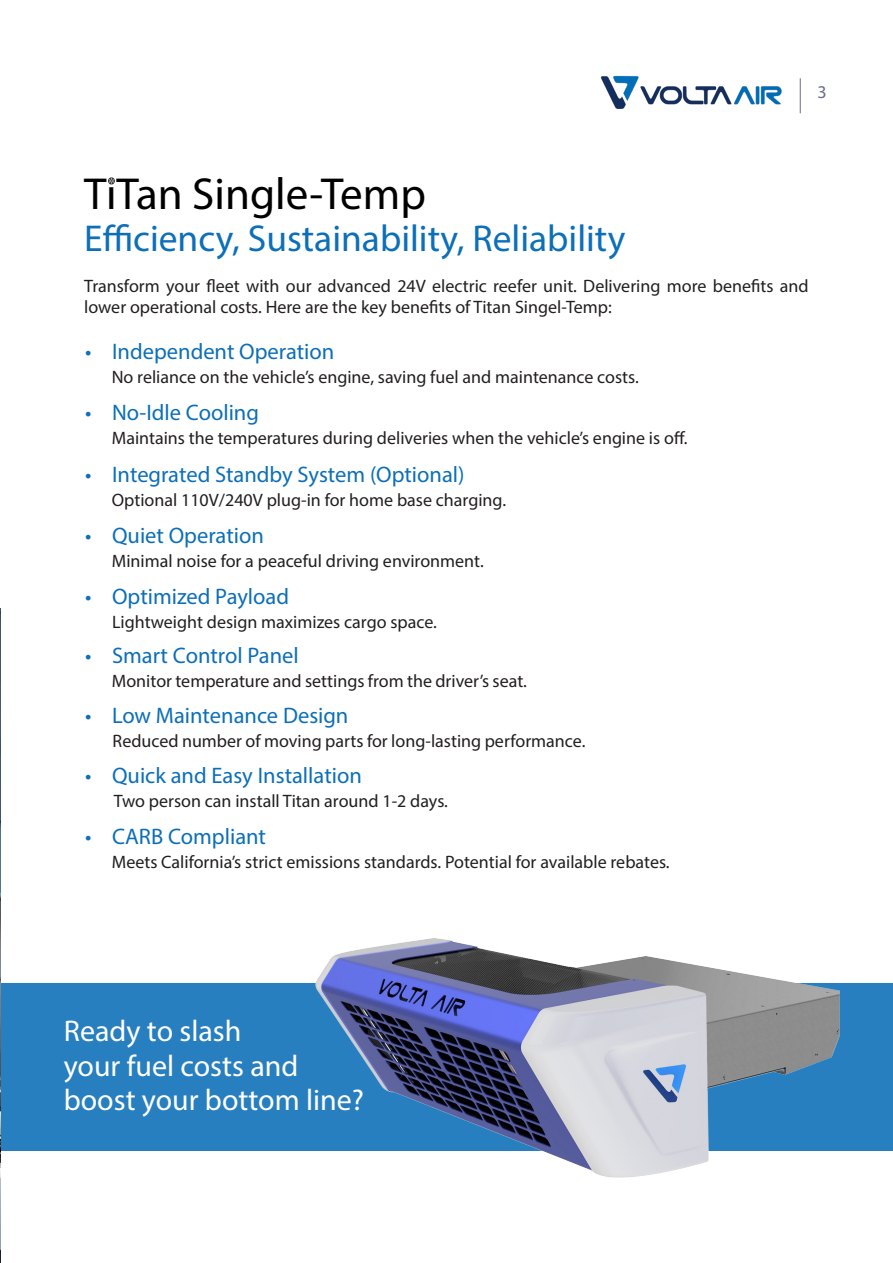
<style>
.page{position:relative;width:893px;height:1263px;background:#fff}
.page>*{position:absolute;margin:0;border:0;box-sizing:border-box;transform-origin:0 0}
.t1{font:45px "Myriad Pro";color:#000}
.t2{font:37.5px "Myriad Pro";color:#0c6fb8}
.t3{font:30px "Myriad Pro";color:#fff}
.t4{font:22.5px "Myriad Pro";color:#0c6fb8}
.t5{font:18px/21px "Myriad Pro";color:#231f20}
.t6{font:18px "Myriad Pro";color:#6a6b8b}
</style>
<div class="page">
<img style="left:0;top:608px;width:1px;height:655px">
<svg style="left:108px;top:177px;width:7px;height:7px"></svg>
<div style="left:1px;top:983px;width:892px;height:168px;background:#287fc0"></div>
<img style="left:315px;top:938px;width:525px;height:240px">
<hr style="left:800px;top:79px;width:1px;height:34px;background:#6a6b8b">
<img style="left:600px;top:75px;width:182px;height:34px">
<p class="t6" style="left:817px;top:81px;width:11px">3</p>
<p class="t1" style="left:84px;top:167px;width:343px">TiTan Single-Temp</p>
<p class="t2" style="left:84px;top:216px;width:543px">Efficiency, Sustainability, Reliability</p>
<p class="t5" style="left:84px;top:275px;width:726px">Transform your fleet with our advanced 24V electric reefer unit. Delivering more benefits and lower operational costs. Here are the key benefits of Titan Singel-Temp:</p>
<p class="t4" style="left:85px;top:338px;width:251px">• Independent Operation</p>
<p class="t5" style="left:112px;top:366px;width:529px">No reliance on the vehicle’s engine, saving fuel and maintenance costs.</p>
<p class="t4" style="left:85px;top:399px;width:175px">• No-Idle Cooling</p>
<p class="t5" style="left:112px;top:428px;width:577px">Maintains the temperatures during deliveries when the vehicle’s engine is off.</p>
<p class="t4" style="left:85px;top:460px;width:381px">• Integrated Standby System (Optional)</p>
<p class="t5" style="left:112px;top:489px;width:396px">Optional 110V/240V plug-in for home base charging.</p>
<p class="t4" style="left:85px;top:521px;width:180px">• Quiet Operation</p>
<p class="t5" style="left:112px;top:550px;width:373px">Minimal noise for a peaceful driving environment.</p>
<p class="t4" style="left:85px;top:583px;width:206px">• Optimized Payload</p>
<p class="t5" style="left:112px;top:611px;width:326px">Lightweight design maximizes cargo space.</p>
<p class="t4" style="left:85px;top:641px;width:215px">• Smart Control Panel</p>
<p class="t5" style="left:112px;top:670px;width:417px">Monitor temperature and settings from the driver’s seat.</p>
<p class="t4" style="left:85px;top:701px;width:265px">• Low Maintenance Design</p>
<p class="t5" style="left:113px;top:730px;width:474px">Reduced number of moving parts for long-lasting performance.</p>
<p class="t4" style="left:85px;top:762px;width:278px">• Quick and Easy Installation</p>
<p class="t5" style="left:114px;top:790px;width:336px">Two person can install Titan around 1-2 days.</p>
<p class="t4" style="left:85px;top:822px;width:182px">• CARB Compliant</p>
<p class="t5" style="left:112px;top:851px;width:559px">Meets California’s strict emissions standards. Potential for available rebates.</p>
<p class="t3" style="left:64px;top:1013px;width:179px">Ready to slash</p>
<p class="t3" style="left:64px;top:1047px;width:236px">your fuel costs and</p>
<p class="t3" style="left:64px;top:1082px;width:302px">boost your bottom line?</p>
</div>
